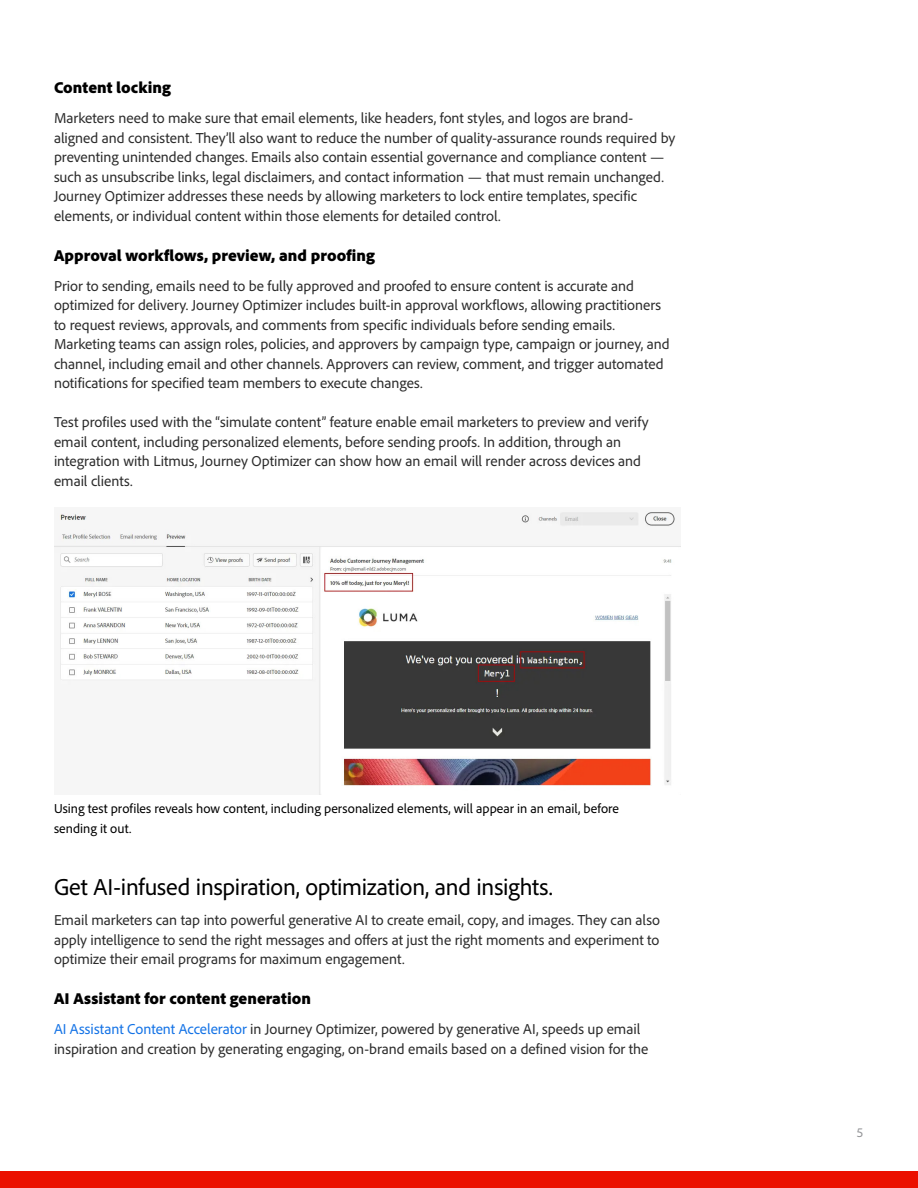
<style>
.page{position:relative;width:918px;height:1188px;background:#fff}
.page>*{position:absolute;margin:0;border:0;box-sizing:border-box;transform-origin:0 0}
.t1{font:24px "Adobe Clean";letter-spacing:-.01em;color:#000}
.t2{font:900 16.5px "Adobe Clean";letter-spacing:.005em;color:#000}
.t3{font:15px/19.5px "Adobe Clean";color:#2c2c2c}
.t4{font:13.5px/19.5px "Adobe Clean";letter-spacing:.005em;color:#000}
.t5{font:13.5px "Adobe Clean";color:#949598}
.s1{color:#1473e6}
</style>
<div class="page">
<div style="left:0;top:1172px;width:918px;height:16px;background:#eb1000"></div>
<img style="left:54px;top:511px;width:626px;height:283px">
<p class="t2" style="left:54px;top:76px;width:118px">Content locking</p>
<p class="t3" style="left:54px;top:108px;width:623px">Marketers need to make sure that email elements, like headers, font styles, and logos are brand&shy;aligned and consistent. They’ll also want to reduce the number of quality-assurance rounds required by preventing unintended changes. Emails also contain essential governance and compliance content — such as unsubscribe links, legal disclaimers, and contact information — that must remain unchanged.<br>Journey Optimizer addresses these needs by allowing marketers to lock entire templates, specific elements, or individual content within those elements for detailed control.</p>
<p class="t2" style="left:54px;top:244px;width:322px">Approval workflows, preview, and proofing</p>
<p class="t3" style="left:54px;top:276px;width:617px">Prior to sending, emails need to be fully approved and proofed to ensure content is accurate and optimized for delivery. Journey Optimizer includes built-in approval workflows, allowing practitioners to request reviews, approvals, and comments from specific individuals before sending emails.<br>Marketing teams can assign roles, policies, and approvers by campaign type, campaign or journey, and channel, including email and other channels. Approvers can review, comment, and trigger automated notifications for specified team members to execute changes.</p>
<p class="t3" style="left:54px;top:412px;width:596px">Test profiles used with the “simulate content” feature enable email marketers to preview and verify email content, including personalized elements, before sending proofs. In addition, through an integration with Litmus, Journey Optimizer can show how an email will render across devices and email clients.</p>
<p class="t4" style="left:54px;top:798px;width:567px">Using test profiles reveals how content, including personalized elements, will appear in an email, before sending it out.</p>
<h1 class="t1" style="left:54px;top:872px;width:501px">Get AI-infused inspiration, optimization, and insights.</h1>
<p class="t3" style="left:54px;top:910px;width:608px;text-align:justify">Email marketers can tap into powerful generative AI to create email, copy, and images. They can also apply intelligence to send the right messages and offers at just the right moments and experiment to optimize their email programs for maximum engagement.</p>
<p class="t2" style="left:54px;top:988px;width:258px">AI Assistant for content generation</p>
<p class="t3" style="left:54px;top:1019px;width:596px"><span class="s1">AI Assistant Content Accelerator</span> in Journey Optimizer, powered by generative AI, speeds up email inspiration and creation by generating engaging, on-brand emails based on a defined vision for the</p>
<p class="t5" style="left:857px;top:1124px;width:8px">5</p>
</div>
